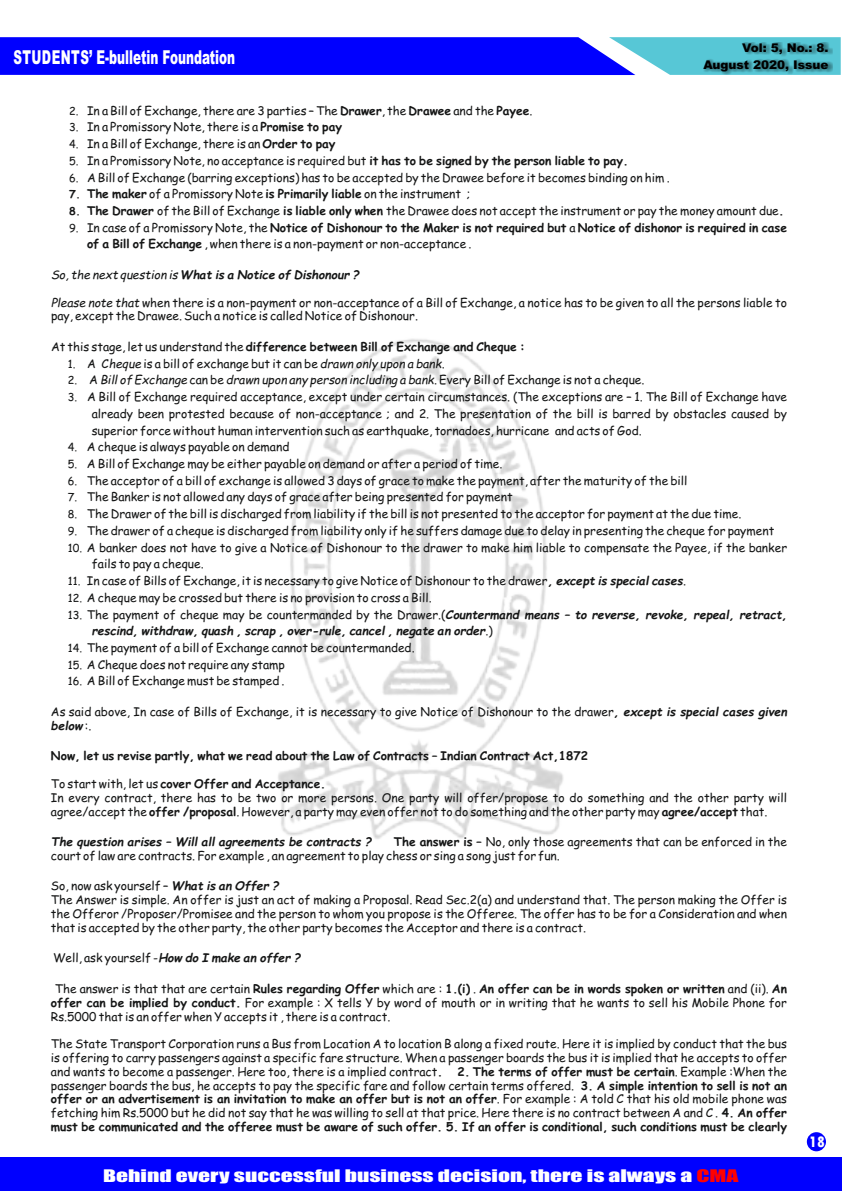
<style>
.page{position:relative;width:842px;height:1191px;background:#fff}
.page>*{position:absolute;margin:0;border:0;box-sizing:border-box;transform-origin:0 0}
.t1{font:900 19.2px "Arial";color:#fff;scale:.63 1}
.t2{font:16px "Impact";color:#fff;scale:1.48 1}
.t3{font:800 condensed 16px "Tw Cen";color:#fff}
.t4{font:12px/13.8px "Comic Sans MS";color:#151616}
.t5{font:700 12px/13.8px "Comic Sans MS";color:#151616}
.t6{font:italic 700 12px/16.7px "Comic Sans MS";color:#151616}
.t7{font:italic 12px "Comic Sans MS";color:#151616}
.t8{font:900 12px/16.9px "Arial";color:#000;text-align:right}
.s1{font-size:11px}
.s2{font-weight:700}
.s3{font-weight:700;font-size:11px}
.s4{font-weight:400;font-size:11px}
.s5{font-weight:400}
.s6{font-style:italic}
.s7{font-style:normal;font-size:11px}
.s8{font-style:normal}
.s9{font-weight:700;font-style:italic}
.s10{font-weight:400;font-style:normal;font-size:11px}
.s11{font-weight:400;font-style:normal}
.s12{color:#f00}
</style>
<div class="page">
<svg style="left:0;top:37px;width:841px;height:38px;background:#1725f9"></svg>
<div style="left:0;top:1157px;width:842px;height:33px;background:#00f"></div>
<img style="left:278px;top:339px;width:285px;height:500px">
<div style="left:807px;top:1132px;width:19px;height:19px;background:#00f;border-radius:50%"></div>
<div style="left:703px;top:42px;width:129px;height:33px;background:#151616;opacity:.49"></div>
<h1 class="t1" style="left:13px;top:50px;width:354px">STUDENTS’ E-bulletin Foundation</h1>
<p class="t8" style="left:703px;top:41px;width:127px">Vol: 5, No.: 8.<br>August 2020, Issue</p>
<p class="t4" style="left:69px;top:105px;width:465px"><span class="s1">2.</span> In a Bill of Exchange, there are 3 parties – The <span class="s2">Drawer</span>, the <span class="s2">Drawee</span> and the <span class="s2">Payee</span>.</p>
<p class="t4" style="left:69px;top:121px;width:274px"><span class="s1">3.</span> In a Promissory Note, there is a <span class="s2">Promise to pay</span></p>
<p class="t4" style="left:69px;top:138px;width:268px"><span class="s1">4.</span> In a Bill of Exchange, there is an <span class="s2">Order to pay</span></p>
<p class="t4" style="left:69px;top:155px;width:561px"><span class="s1">5.</span> In a Promissory Note, no acceptance is required but <span class="s2">it has to be signed by the person liable to pay.</span></p>
<p class="t4" style="left:69px;top:171px;width:602px"><span class="s1">6.</span> A Bill of Exchange (barring exceptions) has to be accepted by the Drawee before it becomes binding on him .</p>
<p class="t4" style="left:69px;top:188px;width:403px"><span class="s3">7.</span> <span class="s2">The maker</span> of a Promissory Note <span class="s2">is Primarily liable</span> on the instrument ;</p>
<p class="t4" style="left:69px;top:205px;width:717px"><span class="s3">8.</span> <span class="s2">The Drawer</span> of the Bill of Exchange <span class="s2">is liable only when</span> the Drawee does not accept the instrument or pay the money amount due<span class="s2">.</span></p>
<p class="t5" style="left:87px;top:220px;width:702px;line-height:16.7px;text-indent:-18px"><span class="s4">9.</span> <span class="s5">In case of a Promissory Note, the</span> Notice of Dishonour to the Maker is not required but <span class="s5">a</span> Notice of dishonor is required in case of a Bill of Exchange <span class="s5">, when there is a non-payment or non-acceptance .</span></p>
<p class="t6" style="left:51px;top:267px;width:310px"><span class="s5">So, the next question is</span> What is a Notice of Dishonour ?</p>
<p class="t4" style="left:51px;top:296px;width:738px"><span class="s6">Please note that</span> when there is a non-payment or non-acceptance of a Bill of Exchange, a notice has to be given to all the persons liable to pay, except the Drawee. Such a notice is called Notice of Dishonour.</p>
<p class="t5" style="left:51px;top:341px;width:476px"><span class="s5">At this stage, let us understand the</span> difference between Bill of Exchange and Cheque :</p>
<p class="t4" style="left:68px;top:357px;width:378px"><span class="s1">1.</span> A C<span class="s6">heque</span> is a bill of exchange but it can be <span class="s6">drawn only upon a bank</span>.</p>
<p class="t7" style="left:68px;top:375px;width:578px"><span class="s7">2.</span> <span class="s8">A</span> Bill of Exchange <span class="s8">can be</span> drawn upon any person including a bank<span class="s8">. Every Bill of Exchange is not a cheque.</span></p>
<p class="t4" style="left:92px;top:389px;width:697px;line-height:16.7px;text-align:justify;text-indent:-24px"><span class="s1">3.</span> A Bill of Exchange required acceptance, except under certain circumstances. (The exceptions are – 1. The Bill of Exchange have already been protested because of non-acceptance ; and 2. The presentation of the bill is barred by obstacles caused by superior force without human intervention such as earthquake, tornadoes, hurricane and acts of God.</p>
<p class="t4" style="left:68px;top:441px;width:223px"><span class="s1">4.</span> A cheque is always payable on demand</p>
<p class="t4" style="left:68px;top:458px;width:436px"><span class="s1">5.</span> A Bill of Exchange may be either payable on demand or after a period of time.</p>
<p class="t4" style="left:68px;top:475px;width:621px"><span class="s1">6.</span> The acceptor of a bill of exchange is allowed 3 days of grace to make the payment, after the maturity of the bill</p>
<p class="t4" style="left:68px;top:491px;width:446px"><span class="s1">7.</span> The Banker is not allowed any days of grace after being presented for payment</p>
<p class="t4" style="left:68px;top:508px;width:675px"><span class="s1">8.</span> The Drawer of the bill is discharged from liability if the bill is not presented to the acceptor for payment at the due time.</p>
<p class="t4" style="left:68px;top:525px;width:708px"><span class="s1">9.</span> The drawer of a cheque is discharged from liability only if he suffers damage due to delay in presenting the cheque for payment</p>
<p class="t4" style="left:92px;top:540px;width:697px;line-height:16.7px;text-indent:-24px"><span class="s1">10.</span> A banker does not have to give a Notice of Dishonour to the drawer to make him liable to compensate the Payee, if the banker fails to pay a cheque.</p>
<p class="t4" style="left:68px;top:575px;width:620px"><span class="s1">11.</span> In case of Bills of Exchange, it is necessary to give Notice of Dishonour to the drawer<span class="s9">, except is special cases</span>.</p>
<p class="t4" style="left:68px;top:592px;width:365px"><span class="s1">12.</span> A cheque may be crossed but there is no provision to cross a Bill.</p>
<p class="t6" style="left:92px;top:607px;width:697px;text-indent:-24px"><span class="s10">13.</span> <span class="s11">The payment of cheque may be countermanded by the Drawer.(</span>Countermand means – to reverse, revoke, repeal, retract, rescind, withdraw, quash , scrap , over-rule, cancel , negate an order<span class="s11">.)</span></p>
<p class="t4" style="left:68px;top:642px;width:348px"><span class="s1">14.</span> The payment of a bill of Exchange cannot be countermanded.</p>
<p class="t4" style="left:68px;top:658px;width:219px"><span class="s1">15.</span> A Cheque does not require any stamp</p>
<p class="t4" style="left:68px;top:675px;width:218px"><span class="s1">16.</span> A Bill of Exchange must be stamped .</p>
<p class="t4" style="left:51px;top:706px;width:738px">As said above, In case of Bills of Exchange, it is necessary to give Notice of Dishonour to the drawer<span class="s9">, except is special cases given below</span> :.</p>
<p class="t5" style="left:51px;top:750px;width:539px">Now, let us revise partly, what we read about the Law of Contracts – Indian Contract Act,1872</p>
<p class="t4" style="left:51px;top:778px;width:737px">To start with, let us <span class="s2">cover Offer and Acceptance.<br></span>In every contract, there has to be two or more persons. One party will offer/propose to do something and the other party will agree/accept the <span class="s2">offer /proposal</span>. However, a party may even offer not to do something and the other party may <span class="s2">agree/accept</span> that.</p>
<p class="t6" style="left:51px;top:834px;width:322px">The question arises – Will all agreements be contracts ?</p>
<p class="t4" style="left:51px;top:836px;width:738px;text-indent:343px"><span class="s2">The answer is –</span> No, only those agreements that can be enforced in the court of law are contracts. For example , an agreement to play chess or sing a song just for fun.</p>
<p class="t4" style="left:51px;top:880px;width:738px">So, now ask yourself – <span class="s9">What is an Offer ?<br></span>The Answer is simple. An offer is just an act of making a Proposal. Read Sec.2(a) and understand that. The person making the Offer is the Offeror /Proposer/Promisee and the person to whom you propose is the Offeree. The offer has to be for a Consideration and when that is accepted by the other party, the other party becomes the Acceptor and there is a contract.</p>
<p class="t6" style="left:53px;top:951px;width:249px"><span class="s11">Well, ask yourself -</span>How do I make an offer ?</p>
<p class="t4" style="left:51px;top:982px;width:738px;text-align:justify;text-indent:4px">The answer is that that are certain <span class="s2">Rules regarding Offer</span> which are : <span class="s2">1.(i)</span> . <span class="s2">An offer can be in words spoken or written</span> and (ii). <span class="s2">An offer can be implied by conduct.</span> For example : X tells Y by word of mouth or in writing that he wants to sell his Mobile Phone for Rs.5000 that is an offer when Y accepts it , there is a contract.</p>
<p class="t4" style="left:51px;top:1038px;width:738px;text-align:justify">The State Transport Corporation runs a Bus from Location A to location B along a fixed route. Here it is implied by conduct that the bus is offering to carry passengers against a specific fare structure. When a passenger boards the bus it is implied that he accepts to offer and wants to become a passenger. Here too, there is a implied contract<span class="s2">.</span></p>
<p class="t5" style="left:51px;top:1065px;width:738px;text-align:justify;text-indent:407px">2. The terms of offer must be certain<span class="s5">. Example :When the passenger boards the bus, he accepts to pay the specific fare and follow certain terms offered.</span> 3. A simple intention to sell is not an offer or an advertisement is an invitation to make an offer but is not an offer<span class="s5">. For example : A told C that his old mobile phone was fetching him Rs.5000 but he did not say that he was willing to sell at that price. Here there is no contract between A and C .</span> 4. An offer must be communicated and the offeree must be aware of such offer. 5. If an offer is conditional, such conditions must be clearly</p>
<h2 class="t2" style="left:103px;top:1169px;width:431px">Behind every successful business decision, there is always a <span class="s12">CMA</span></h2>
<h2 class="t3" style="left:809px;top:1136px;width:17px">18</h2>
</div>
